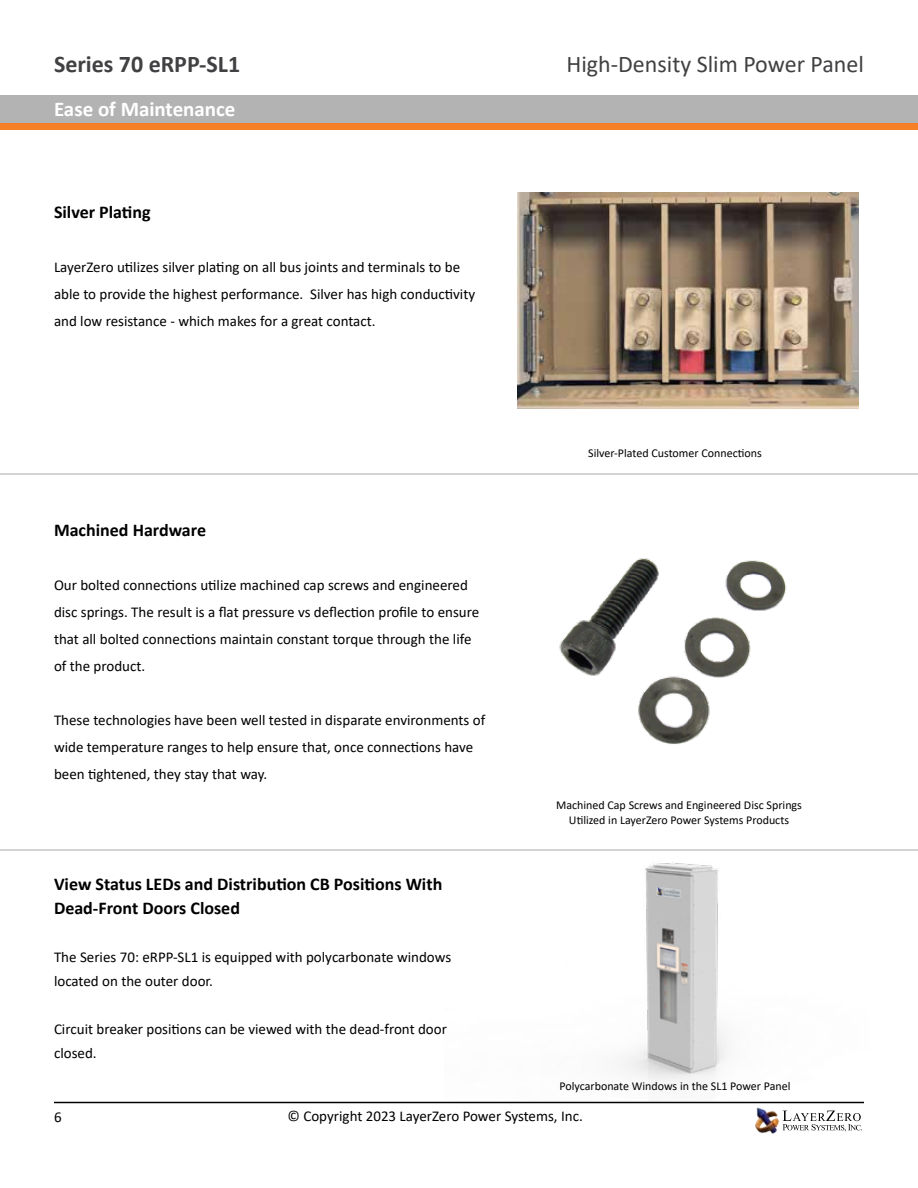
<style>
.page{position:relative;width:918px;height:1188px;background:#fff}
.page>*{position:absolute;margin:0;border:0;box-sizing:border-box;transform-origin:0 0}
.t1{font:24px "Calibri";color:#414042}
.t2{font:700 24px "Calibri";color:#414042}
.t3{font:700 21px "Calibri";color:#fff}
.t4{font:700 18px/24px "Calibri";color:#000}
.t5{font:15px/27px "Calibri";color:#000}
.t6{font:12px/14.4px "Calibri";color:#000;text-align:center}
</style>
<div class="page">
<img style="left:445px;top:861px;width:419px;height:241px">
<img style="left:517px;top:192px;width:342px;height:216px">
<hr style="left:0;top:474px;width:918px;height:1px;background:#d1d3d4">
<hr style="left:0;top:849px;width:918px;height:1px;background:#d1d3d4">
<img style="left:559px;top:558px;width:228px;height:186px">
<div style="left:0;top:95px;width:918px;height:28px;background:#b3b3b3"></div>
<div style="left:0;top:123px;width:918px;height:7px;background:#f58025"></div>
<svg style="left:783px;top:1111px;width:79px;height:21px"></svg>
<img style="left:755px;top:1107px;width:28px;height:27px">
<hr style="left:54px;top:1102px;width:810px;height:1px;background:#000">
<h1 class="t2" style="left:54px;top:47px;width:188px">Series 70 eRPP-SL1</h1>
<h2 class="t3" style="left:54px;top:94px;width:183px">Ease of Maintenance</h2>
<p class="t4" style="left:54px;top:200px;width:98px">Silver Plating</p>
<p class="t5" style="left:54px;top:253px;width:423px">LayerZero utilizes silver plating on all bus joints and terminals to be able to provide the highest performance. Silver has high conductivity and low resistance - which makes for a great contact.</p>
<p class="t4" style="left:54px;top:517px;width:154px">Machined Hardware</p>
<p class="t5" style="left:54px;top:571px;width:427px">Our bolted connections utilize machined cap screws and engineered disc springs. The result is a flat pressure vs deflection profile to ensure that all bolted connections maintain constant torque through the life of the product.</p>
<p class="t5" style="left:54px;top:706px;width:433px">These technologies have been well tested in disparate environments of wide temperature ranges to help ensure that, once connections have been tightened, they stay that way.</p>
<p class="t4" style="left:54px;top:871px;width:390px">View Status LEDs and Distribution CB Positions With<br>Dead-Front Doors Closed</p>
<p class="t5" style="left:54px;top:944px;width:399px;line-height:24px">The Series 70: eRPP-SL1 is equipped with polycarbonate windows located on the outer door.</p>
<p class="t5" style="left:54px;top:1016px;width:395px;line-height:24px">Circuit breaker positions can be viewed with the dead-front door closed.</p>
<h1 class="t1" style="left:567px;top:47px;width:299px">High-Density Slim Power Panel</h1>
<p class="t6" style="left:588px;top:446px;width:175px">Silver-Plated Customer Connections</p>
<p class="t6" style="left:556px;top:798px;width:247px">Machined Cap Screws and Engineered Disc Springs<br>Utilized in LayerZero Power Systems Products</p>
<p class="t6" style="left:559px;top:1078px;width:233px">Polycarbonate Windows in the SL1 Power Panel</p>
<p class="t5" style="left:54px;top:1103px;width:9px">6</p>
<p class="t5" style="left:288px;top:1103px;width:297px">© Copyright 2023 LayerZero Power Systems, Inc.</p>
</div>
